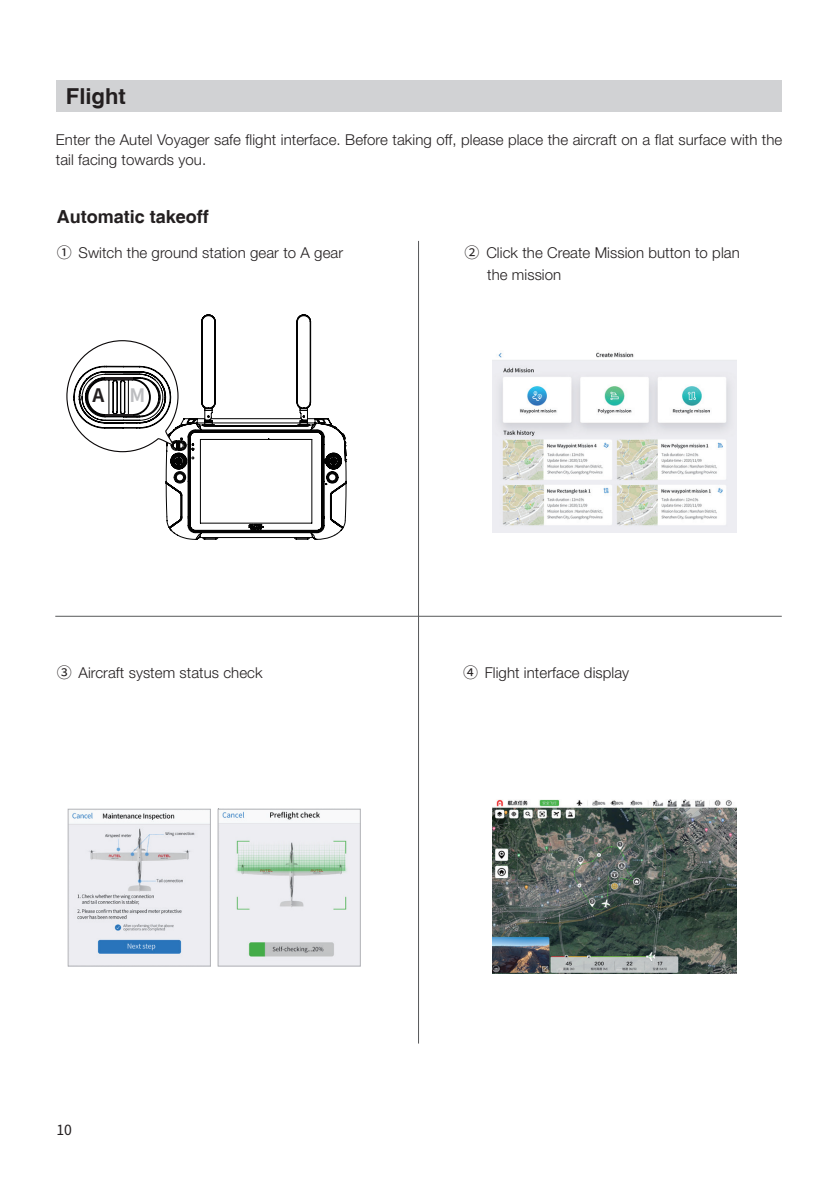
<style>
.page{position:relative;width:840px;height:1191px;background:#fff}
.page>*{position:absolute;margin:0;border:0;box-sizing:border-box;transform-origin:0 0}
.t1{font:700 22px "Helvetica";color:#231f20}
.t2{font:700 18.6px "Source Han Sans CN";color:#231f20}
.t3{font:700 18.6px "Source Han Sans CN";color:#bcbdc0}
.t4{font:700 18px "Helvetica";color:#231f20}
.t5{font:300 15px/20.6px "Helvetica Neue LT Pro";letter-spacing:.005em;color:#231f20}
.t6{font:14px "Source Han Sans CN";color:#231f20}
.s1{font-family:"Source Han Sans CN";font-weight:400}
</style>
<div class="page">
<div style="left:56px;top:81px;width:726px;height:31px;background:#d1d2d4"></div>
<hr style="left:55px;top:616px;width:726px;height:1px;background:#57585a">
<img style="left:492px;top:352px;width:243px;height:180px">
<img style="left:492px;top:799px;width:243px;height:175px">
<svg style="left:66px;top:314px;width:281px;height:226px"></svg>
<hr style="left:105px;top:377px;width:28px;height:3px;background:#231f20">
<img style="left:70px;top:810px;width:139px;height:154px">
<div style="left:68px;top:808px;width:143px;height:158px;border:1px solid #b2b3b7"></div>
<img style="left:219px;top:810px;width:139px;height:154px">
<div style="left:217px;top:808px;width:143px;height:158px;border:1px solid #b2b3b7"></div>
<hr style="left:418px;top:241px;width:1px;height:802px;background:#57585a">
<h1 class="t1" style="left:66px;top:83px;width:61px">Flight</h1>
<p class="t5" style="left:56px;top:129px;width:727px">Enter the Autel Voyager safe flight interface. Before taking off, please place the aircraft on a flat surface with the tail facing towards you.</p>
<p class="t4" style="left:57px;top:206px;width:154px">Automatic takeoff</p>
<p class="t5" style="left:57px;top:242px;width:288px"><span class="s1">①</span> Switch the ground station gear to A gear</p>
<p class="t5" style="left:487px;top:241px;width:254px;line-height:22.4px;text-indent:-23px"><span class="s1">②</span> Click the Create Mission button to plan the mission</p>
<p class="t2" style="left:92px;top:385px;width:13px">A</p>
<p class="t3" style="left:129px;top:385px;width:17px">M</p>
<p class="t5" style="left:57px;top:662px;width:207px"><span class="s1">③</span> Aircraft system status check</p>
<p class="t5" style="left:463px;top:662px;width:167px"><span class="s1">④</span> Flight interface display</p>
<p class="t6" style="left:56px;top:1122px;width:17px">10</p>
</div>
